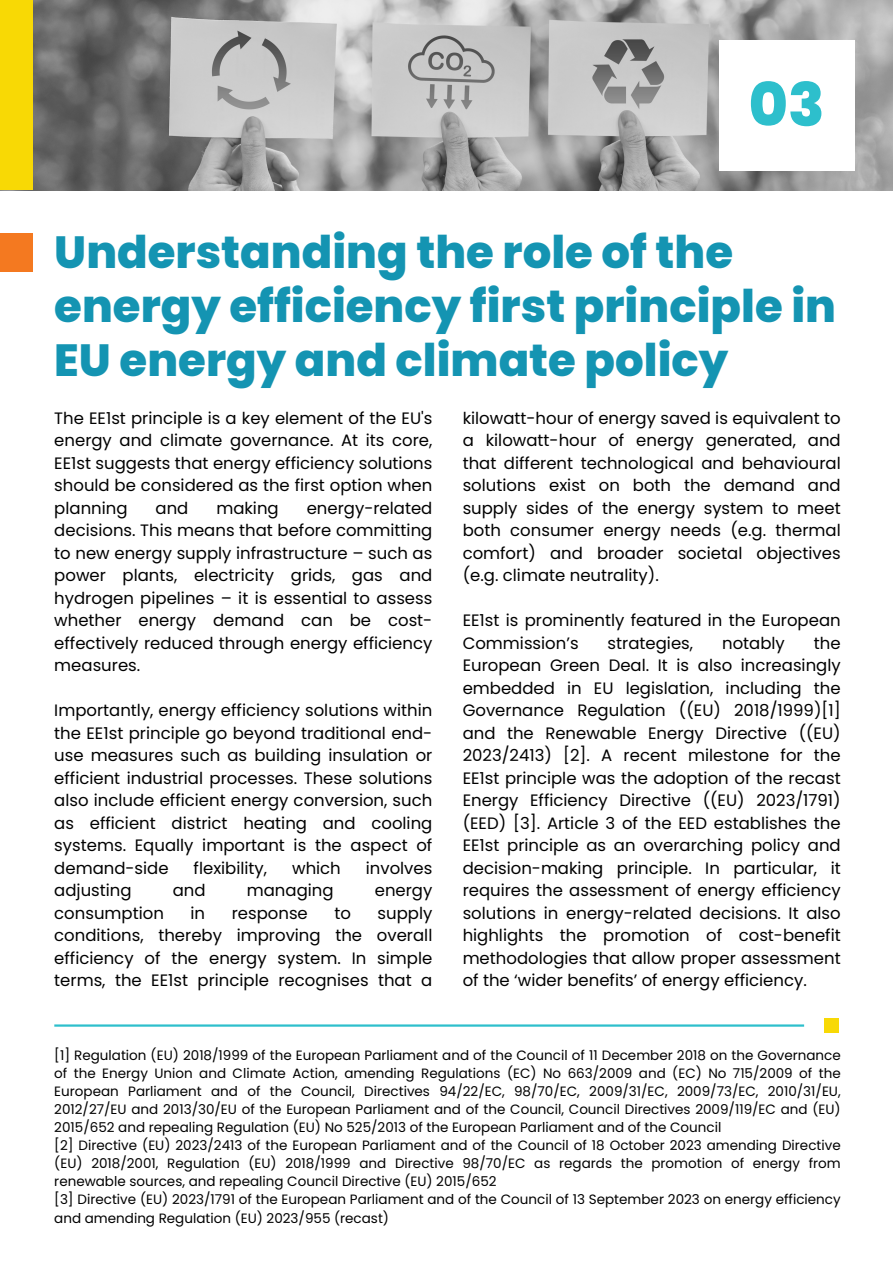
<style>
.page{position:relative;width:893px;height:1264px;background:#fff}
.page>*{position:absolute;margin:0;border:0;box-sizing:border-box;transform-origin:0 0}
.t1{font:800 60px "Poppins";color:#2dbfcc}
.t2{font:800 45px/54px "Poppins";color:#1494b2}
.t3{font:16.5px/22.5px "Poppins";color:#000;text-align:justify}
.t4{font:13.5px/18px "Poppins";color:#000;text-align:justify}
</style>
<div class="page">
<img style="left:33px;top:0;width:859px;height:190px">
<div style="left:719px;top:40px;width:135px;height:130px;background:#fff"></div>
<hr style="left:54px;top:1024px;width:750px;height:2px;background:#2dbfcc">
<div style="left:824px;top:1018px;width:15px;height:14px;background:#f8d905"></div>
<div style="left:0;top:233px;width:33px;height:38px;background:#f47920"></div>
<div style="left:0;top:0;width:33px;height:190px;background:#f8d905"></div>
<h2 class="t1" style="left:748px;top:63px;width:78px">03</h2>
<h1 class="t2" style="left:54px;top:226px;width:783px">Understanding the role of the energy efficiency first principle in<br>EU energy and climate policy</h1>
<p class="t3" style="left:54px;top:406px;width:379px">The EE1st principle is a key element of the EU's energy and climate governance. At its core, EE1st suggests that energy efficiency solutions should be considered as the first option when planning</p>
<p class="t3" style="left:155px;top:496px;width:34px">and</p>
<p class="t3" style="left:216px;top:496px;width:64px">making</p>
<p class="t3" style="left:54px;top:496px;width:379px;text-indent:252px">energy-related decisions. This means that before committing to new energy supply infrastructure – such as power plants, electricity grids, gas and hydrogen pipelines – it is essential to assess whether energy demand can be cost&shy;effectively reduced through energy efficiency measures.</p>
<p class="t3" style="left:54px;top:699px;width:379px">Importantly, energy efficiency solutions within the EE1st principle go beyond traditional end&shy;use measures such as building insulation or efficient industrial processes. These solutions also include efficient energy conversion, such as efficient district heating and cooling systems. Equally important is the aspect of demand-side</p>
<p class="t3" style="left:194px;top:856px;width:75px">flexibility,</p>
<p class="t3" style="left:292px;top:856px;width:50px">which</p>
<p class="t3" style="left:366px;top:856px;width:68px">involves</p>
<p class="t3" style="left:54px;top:879px;width:79px">adjusting</p>
<p class="t3" style="left:173px;top:879px;width:34px">and</p>
<p class="t3" style="left:247px;top:879px;width:88px">managing</p>
<p class="t3" style="left:375px;top:879px;width:59px">energy</p>
<p class="t3" style="left:54px;top:901px;width:111px">consumption</p>
<p class="t3" style="left:190px;top:901px;width:16px">in</p>
<p class="t3" style="left:232px;top:901px;width:78px">response</p>
<p class="t3" style="left:334px;top:901px;width:18px">to</p>
<p class="t3" style="left:54px;top:901px;width:379px;text-indent:323px">supply conditions, thereby improving the overall efficiency of the energy system. In simple terms, the EE1st principle recognises that a</p>
<h2 class="t3" style="left:462px;top:406px;width:379px">kilowatt-hour of energy saved is equivalent to a kilowatt-hour of energy generated, and that different technological and behavioural solutions exist on both the demand and supply sides of the energy system to meet both consumer energy needs (e.g. thermal comfort) and broader societal objectives (e.g. climate neutrality).</h2>
<h2 class="t3" style="left:462px;top:609px;width:379px">EE1st is prominently featured in the European<br>Commission’s</h2>
<h2 class="t3" style="left:607px;top:631px;width:87px">strategies,</h2>
<h2 class="t3" style="left:722px;top:631px;width:64px">notably</h2>
<h2 class="t3" style="left:462px;top:631px;width:379px;text-indent:351px">the European Green Deal. It is also increasingly embedded in EU legislation, including the Governance Regulation ((EU) 2018/1999)[1] and the Renewable Energy Directive ((EU)<br>2023/2413) [2]. A recent milestone for the EE1st principle was the adoption of the recast Energy Efficiency Directive ((EU) 2023/1791) (EED) [3]. Article 3 of the EED establishes the EE1st principle as an overarching policy and decision-making principle. In particular, it requires the assessment of energy efficiency solutions in energy-related decisions. It also highlights the promotion of cost-benefit methodologies that allow proper assessment of the ‘wider benefits’ of energy efficiency.</h2>
<p class="t3" style="left:54px;top:1036px;width:379px">that different technological and behavioural solutions exist on both the demand and supply sides of the energy system to meet both consumer energy needs (e.g. thermal comfort) and broader societal objectives (e.g. climate neutrality).</p>
<h2 class="t4" style="left:54px;top:1046px;width:787px">[1] Regulation (EU) 2018/1999 of the European Parliament and of the Council of 11 December 2018 on the Governance of the Energy Union and Climate Action, amending Regulations (EC) No 663/2009 and (EC) No 715/2009 of the European Parliament and of the Council, Directives 94/22/EC, 98/70/EC, 2009/31/EC, 2009/73/EC, 2010/31/EU, 2012/27/EU and 2013/30/EU of the European Parliament and of the Council, Council Directives 2009/119/EC and (EU)<br>2015/652 and repealing Regulation (EU) No 525/2013 of the European Parliament and of the Council</h2>
<p class="t4" style="left:54px;top:1136px;width:787px">[2] Directive (EU) 2023/2413 of the European Parliament and of the Council of 18 October 2023 amending Directive (EU) 2018/2001, Regulation (EU) 2018/1999 and Directive 98/70/EC as regards the promotion of energy from renewable sources, and repealing Council Directive (EU) 2015/652</p>
<p class="t4" style="left:54px;top:1190px;width:787px">[3] Directive (EU) 2023/1791 of the European Parliament and of the Council of 13 September 2023 on energy efficiency and amending Regulation (EU) 2023/955 (recast)</p>
</div>
